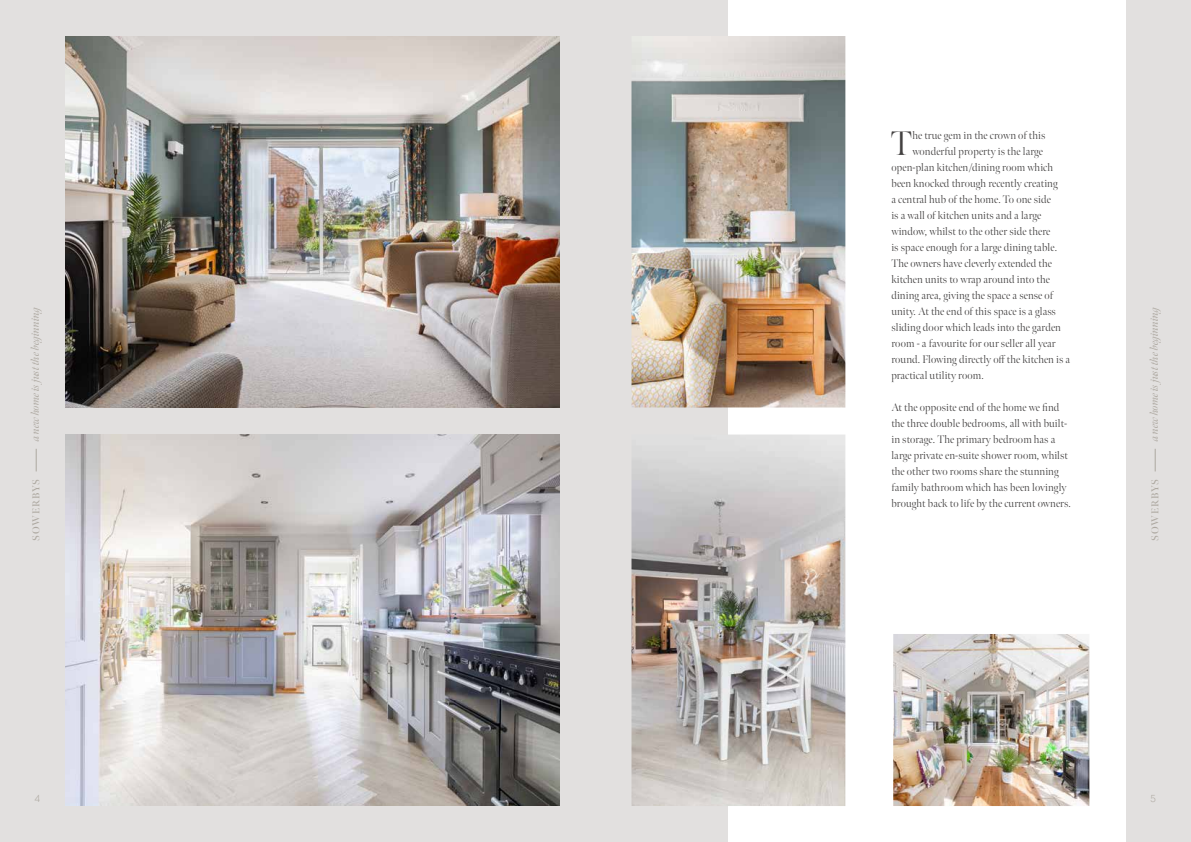
<style>
.page{position:relative;width:1191px;height:842px;background:#fff}
.page>*{position:absolute;margin:0;border:0;box-sizing:border-box;transform-origin:0 0}
.t1{font:300 34px "Meno Banner";color:#434141}
.t2{font:300 11px/16px "Meno Banner";letter-spacing:.01em;color:#434141}
.t3{font:italic 11px "Meno Banner";letter-spacing:-.01em;color:#ada8a0}
.t4{font:600 10px "Meno Banner";letter-spacing:.08em;color:#ada8a0}
.t5{font:300 10px "Quasimoda";color:#ada8a0}
</style>
<div class="page">
<div style="left:0;top:0;width:595px;height:842px;background:#e2e0df"></div>
<div style="left:595px;top:0;width:596px;height:842px;background:#e2e0df"></div>
<svg style="left:36px;top:449px;width:1px;height:22px"></svg>
<svg style="left:1155px;top:449px;width:1px;height:22px"></svg>
<div style="left:728px;top:0;width:397px;height:842px;background:#fff"></div>
<img style="left:631px;top:36px;width:214px;height:371px">
<img style="left:893px;top:634px;width:196px;height:172px">
<img style="left:66px;top:36px;width:493px;height:371px">
<img style="left:65px;top:434px;width:494px;height:372px">
<img style="left:631px;top:434px;width:214px;height:372px">
<h1 class="t1" style="left:890px;top:122px;width:23px">T</h1>
<p class="t2" style="left:912px;top:127px;width:134px">he true gem in the crown of this</p>
<p class="t2" style="left:912px;top:143px;width:132px">wonderful property is the large</p>
<p class="t2" style="left:891px;top:159px;width:163px">open-plan kitchen/dining room which</p>
<p class="t2" style="left:891px;top:175px;width:168px">been knocked through recently creating</p>
<p class="t2" style="left:891px;top:191px;width:161px">a central hub of the home. To one side</p>
<p class="t2" style="left:891px;top:207px;width:151px">is a wall of kitchen units and a large</p>
<p class="t2" style="left:891px;top:223px;width:160px">window, whilst to the other side there</p>
<p class="t2" style="left:891px;top:239px;width:167px">is space enough for a large dining table.</p>
<p class="t2" style="left:891px;top:255px;width:162px">The owners have cleverly extended the</p>
<p class="t2" style="left:891px;top:271px;width:160px">kitchen units to wrap around into the</p>
<p class="t2" style="left:891px;top:287px;width:163px">dining area, giving the space a sense of</p>
<p class="t2" style="left:891px;top:303px;width:166px">unity. At the end of this space is a glass</p>
<p class="t2" style="left:891px;top:319px;width:171px">sliding door which leads into the garden</p>
<p class="t2" style="left:891px;top:335px;width:166px">room - a favourite for our seller all year</p>
<p class="t2" style="left:891px;top:351px;width:180px">round. Flowing directly off the kitchen is a</p>
<p class="t2" style="left:891px;top:367px;width:94px">practical utility room.</p>
<p class="t2" style="left:891px;top:399px;width:181px">At the opposite end of the home we find the three double bedrooms, all with built&shy;in storage. The primary bedroom has a large private en-suite shower room, whilst the other two rooms share the stunning family bathroom which has been lovingly brought back to life by the current owners.</p>
<p class="t3" style="left:29px;top:441px;width:138px;rotate:-90deg">a new home is just the beginning</p>
<p class="t3" style="left:1147px;top:441px;width:138px;rotate:-90deg">a new home is just the beginning</p>
<p class="t4" style="left:30px;top:541px;width:63px;rotate:-90deg">SOWERBYS</p>
<p class="t4" style="left:1149px;top:541px;width:63px;rotate:-90deg">SOWERBYS</p>
<p class="t5" style="left:35px;top:791px;width:7px">4</p>
<p class="t5" style="left:1150px;top:791px;width:7px">5</p>
</div>
